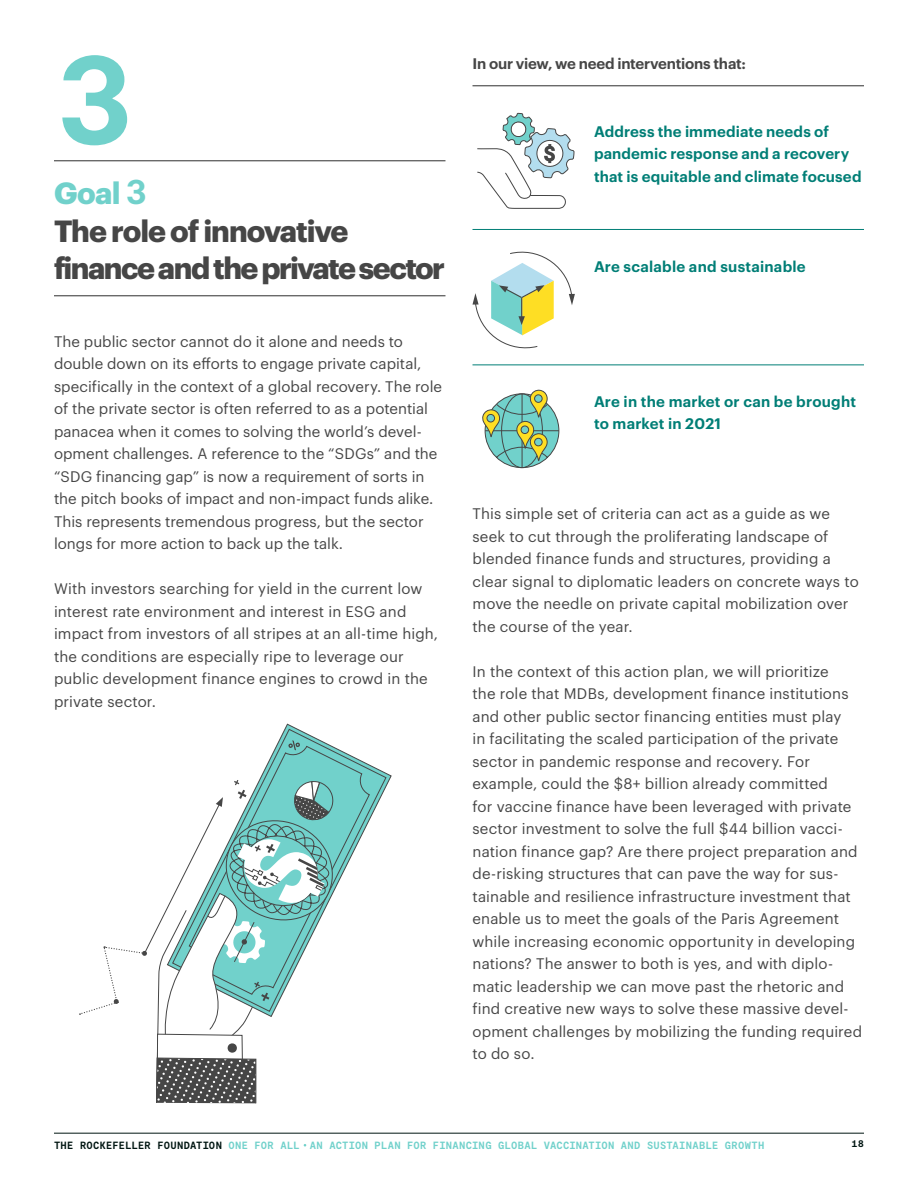
<style>
.page{position:relative;width:918px;height:1188px;background:#fff}
.page>*{position:absolute;margin:0;border:0;box-sizing:border-box;transform-origin:0 0}
.t1{font:136.5px "Moderat Mono Bold";color:#71d1cb}
.t2{font:700 30px/37.5px "Graphik";letter-spacing:-.05em;color:#464646}
.t3{font:15px/22.5px "Graphik";letter-spacing:.005em;color:#464646}
.t4{font:600 15px/22.5px "Graphik";letter-spacing:.01em;color:#007e76}
.t5{font:600 15px "Graphik";letter-spacing:-.015em;color:#464646}
.t6{font:10.5px "Moderat Mono Bold";letter-spacing:.02em;color:#71d1cb}
.t7{font:10.5px "Moderat Mono Bold";color:#001612}
.s1{color:#71d1cb}
.s2{font-family:"Moderat Mono Bold";font-weight:400;font-size:37.5px;color:#71d1cb}
.s3{color:#001612}
</style>
<div class="page">
<hr style="left:54px;top:1133px;width:810px;height:1px;background:#001612">
<hr style="left:472px;top:85px;width:392px;height:1px;background:#464646">
<hr style="left:54px;top:160px;width:392px;height:1px;background:#464646">
<hr style="left:54px;top:295px;width:392px;height:1px;background:#464646">
<svg style="left:477px;top:113px;width:98px;height:96px"></svg>
<svg style="left:276px;top:729px;width:111px;height:90px"></svg>
<svg style="left:264px;top:746px;width:106px;height:134px"></svg>
<svg style="left:288px;top:740px;width:12px;height:10px"></svg>
<svg style="left:80px;top:769px;width:260px;height:335px"></svg>
<svg style="left:472px;top:251px;width:103px;height:98px"></svg>
<svg style="left:482px;top:390px;width:78px;height:78px"></svg>
<div style="left:521px;top:426px;width:8px;height:8px;background:#71d1cb;border-radius:50%"></div>
<div style="left:521px;top:426px;width:8px;height:8px;border:1px solid #464646;border-radius:50%"></div>
<hr style="left:472px;top:229px;width:392px;height:1px;background:#007e76">
<hr style="left:472px;top:364px;width:392px;height:1px;background:#007e76">
<h1 class="t1" style="left:54px;top:17px;width:83px">3</h1>
<h2 class="t2" style="left:54px;top:172px;width:393px"><span class="s1">Goal</span> <span class="s2">3<br></span>The role of innovative finance and the private sector</h2>
<p class="t3" style="left:54px;top:329px;width:390px">The public sector cannot do it alone and needs to double down on its efforts to engage private capital, specifically in the context of a global recovery. The role of the private sector is often referred to as a potential panacea when it comes to solving the world’s devel&shy;opment challenges. A reference to the “SDGs” and the “SDG financing gap” is now a requirement of sorts in the pitch books of impact and non-impact funds alike.<br>This represents tremendous progress, but the sector longs for more action to back up the talk.</p>
<p class="t3" style="left:54px;top:576px;width:386px">With investors searching for yield in the current low interest rate environment and interest in ESG and impact from investors of all stripes at an all-time high, the conditions are especially ripe to leverage our public development finance engines to crowd in the private sector.</p>
<p class="t5" style="left:472px;top:52px;width:275px">In our view, we need interventions that:</p>
<p class="t4" style="left:594px;top:118px;width:269px">Address the immediate needs of pandemic response and a recovery that is equitable and climate focused</p>
<p class="t4" style="left:594px;top:253px;width:213px">Are scalable and sustainable</p>
<p class="t4" style="left:594px;top:388px;width:264px">Are in the market or can be brought to market in 2021</p>
<p class="t3" style="left:472px;top:501px;width:388px">This simple set of criteria can act as a guide as we seek to cut through the proliferating landscape of blended finance funds and structures, providing a clear signal to diplomatic leaders on concrete ways to move the needle on private capital mobilization over the course of the year.</p>
<p class="t3" style="left:472px;top:659px;width:391px">In the context of this action plan, we will prioritize<br>the role that MDBs, development finance institutions and other public sector financing entities must play<br>in facilitating the scaled participation of the private sector in pandemic response and recovery. For example, could the $8+ billion already committed<br>for vaccine finance have been leveraged with private sector investment to solve the full $44 billion vacci&shy;nation finance gap? Are there project preparation and de-risking structures that can pave the way for sus&shy;tainable and resilience infrastructure investment that enable us to meet the goals of the Paris Agreement while increasing economic opportunity in developing nations? The answer to both is yes, and with diplo&shy;matic leadership we can move past the rhetoric and find creative new ways to solve these massive devel&shy;opment challenges by mobilizing the funding required to do so.</p>
<p class="t6" style="left:54px;top:1139px;width:712px"><span class="s3">THE ROCKEFELLER FOUNDATION</span> ONE FOR ALL AN ACTION PLAN FOR FINANCING GLOBAL VACCINATION AND SUSTAINABLE GROWTH</p>
<p class="t7" style="left:851px;top:1137px;width:14px">18</p>
</div>
